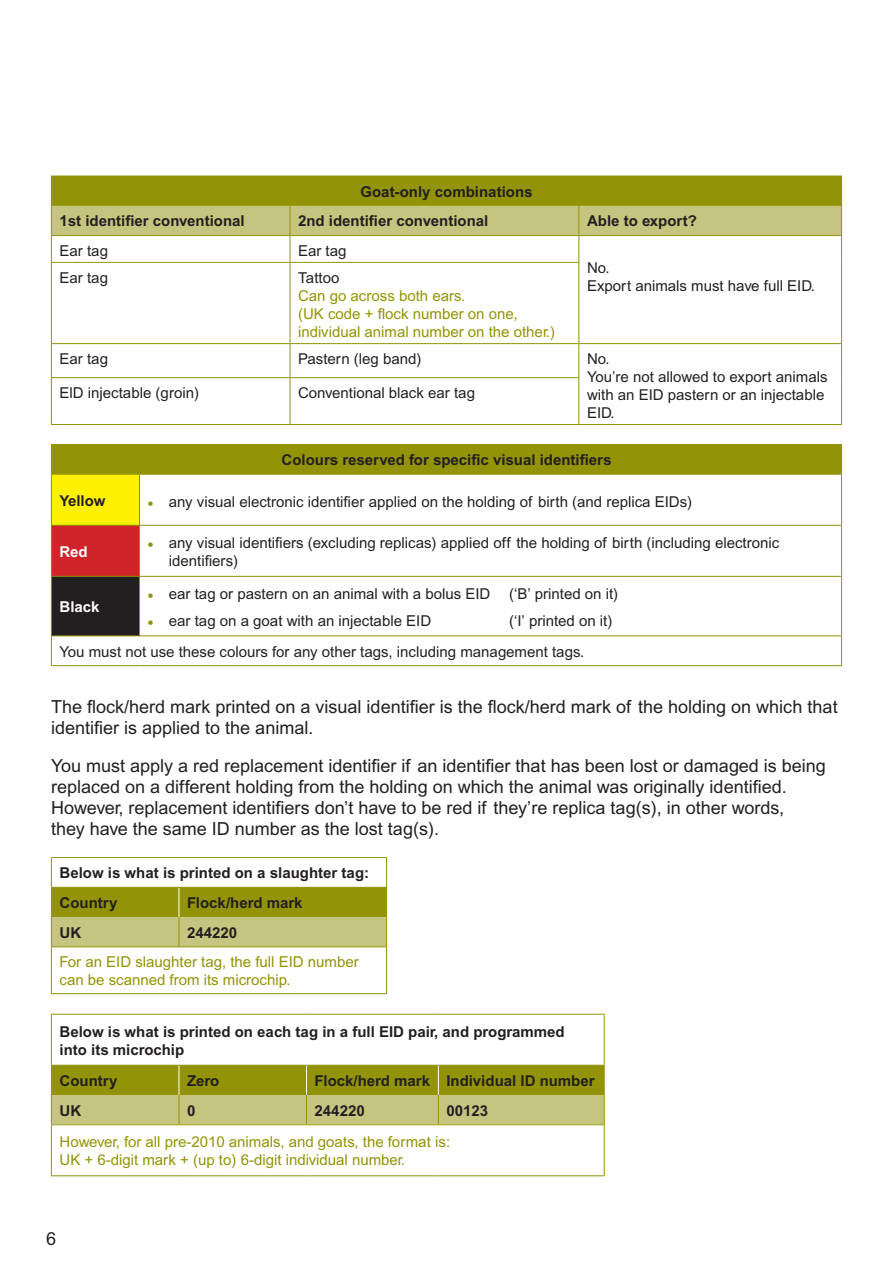
<style>
.page{position:relative;width:893px;height:1263px;background:#fff}
.page>*{position:absolute;margin:0;border:0;box-sizing:border-box;transform-origin:0 0}
.Body_Text{font:18px/21px "Arial";color:#231f20}
.t1{font:15px/18px "Arial";color:#231f20}
.t2{font:700 15px/30px "Arial";color:#231f20}
.t3{font:15px/18px "Arial";color:#929306}
.t4{font:700 15px "Arial";color:#fff}
.s1{color:#231f20}
.s2{font-size:18px;color:#929306}
.s3{font-weight:700;color:#231f20}
</style>
<div class="page">
<div style="left:51px;top:176px;width:791px;height:30px;background:#929306"></div>
<hr style="left:51px;top:424px;width:239px;height:1px;background:#929306">
<hr style="left:290px;top:424px;width:289px;height:1px;background:#929306">
<hr style="left:579px;top:424px;width:263px;height:1px;background:#929306">
<svg style="left:51px;top:206px;width:791px;height:218px"></svg>
<div style="left:51px;top:444px;width:791px;height:30px;background:#929306"></div>
<div style="left:51px;top:474px;width:88px;height:51px;background:#fff101"></div>
<div style="left:51px;top:525px;width:88px;height:51px;background:#d1232a"></div>
<div style="left:51px;top:576px;width:88px;height:60px;background:#231f20"></div>
<hr style="left:51px;top:475px;width:1px;height:50px;background:#929306">
<hr style="left:51px;top:526px;width:1px;height:50px;background:#929306">
<hr style="left:51px;top:577px;width:1px;height:58px;background:#929306">
<svg style="left:51px;top:636px;width:1px;height:29px"></svg>
<hr style="left:139px;top:475px;width:1px;height:50px;background:#929306">
<hr style="left:139px;top:526px;width:1px;height:50px;background:#929306">
<hr style="left:139px;top:577px;width:1px;height:58px;background:#929306">
<hr style="left:841px;top:475px;width:1px;height:50px;background:#929306">
<hr style="left:841px;top:526px;width:1px;height:50px;background:#929306">
<hr style="left:841px;top:577px;width:1px;height:58px;background:#929306">
<svg style="left:841px;top:636px;width:1px;height:29px"></svg>
<hr style="left:51px;top:474px;width:88px;height:1px;background:#929306">
<hr style="left:139px;top:474px;width:703px;height:1px;background:#929306">
<hr style="left:51px;top:525px;width:88px;height:1px;background:#929306">
<hr style="left:139px;top:525px;width:703px;height:1px;background:#929306">
<hr style="left:51px;top:576px;width:88px;height:1px;background:#929306">
<hr style="left:139px;top:576px;width:703px;height:1px;background:#929306">
<hr style="left:51px;top:635px;width:88px;height:1px;background:#929306">
<hr style="left:139px;top:635px;width:703px;height:1px;background:#929306">
<hr style="left:51px;top:665px;width:88px;height:1px;background:#929306">
<hr style="left:139px;top:665px;width:703px;height:1px;background:#929306">
<hr style="left:51px;top:857px;width:128px;height:1px;background:#929306">
<hr style="left:179px;top:857px;width:208px;height:1px;background:#929306">
<hr style="left:51px;top:947px;width:1px;height:46px;background:#929306">
<hr style="left:386px;top:947px;width:1px;height:46px;background:#929306">
<hr style="left:51px;top:993px;width:128px;height:1px;background:#929306">
<hr style="left:179px;top:993px;width:208px;height:1px;background:#929306">
<svg style="left:51px;top:858px;width:336px;height:89px"></svg>
<hr style="left:51px;top:1014px;width:1px;height:51px;background:#929306">
<hr style="left:51px;top:1014px;width:128px;height:1px;background:#929306">
<hr style="left:179px;top:1014px;width:128px;height:1px;background:#929306">
<hr style="left:307px;top:1014px;width:131px;height:1px;background:#929306">
<hr style="left:438px;top:1014px;width:167px;height:1px;background:#929306">
<hr style="left:51px;top:1125px;width:1px;height:50px;background:#929306">
<svg style="left:51px;top:1065px;width:554px;height:59px;background:#abab42"></svg>
<hr style="left:604px;top:1125px;width:1px;height:50px;background:#929306">
<hr style="left:51px;top:1124px;width:128px;height:1px;background:#929306">
<hr style="left:179px;top:1124px;width:128px;height:1px;background:#929306">
<hr style="left:307px;top:1124px;width:131px;height:1px;background:#929306">
<hr style="left:438px;top:1124px;width:167px;height:1px;background:#929306">
<hr style="left:51px;top:1175px;width:128px;height:1px;background:#929306">
<hr style="left:179px;top:1175px;width:128px;height:1px;background:#929306">
<hr style="left:307px;top:1175px;width:131px;height:1px;background:#929306">
<hr style="left:438px;top:1175px;width:167px;height:1px;background:#929306">
<hr style="left:179px;top:1065px;width:128px;height:1px;background:#929306">
<hr style="left:307px;top:1065px;width:131px;height:1px;background:#929306">
<hr style="left:438px;top:1065px;width:167px;height:1px;background:#929306">
<hr style="left:179px;top:1065px;width:1px;height:30px;background:#fff">
<hr style="left:604px;top:1014px;width:1px;height:51px;background:#929306">
<hr style="left:604px;top:1065px;width:1px;height:30px;background:#929306">
<hr style="left:306px;top:1065px;width:1px;height:30px;background:#fff">
<hr style="left:438px;top:1065px;width:1px;height:30px;background:#fff">
<p class="t2" style="left:360px;top:177px;width:174px">Goat-only combinations</p>
<p class="t2" style="left:60px;top:206px;width:187px">1st identifier conventional</p>
<p class="t2" style="left:298px;top:206px;width:192px">2nd identifier conventional</p>
<p class="t2" style="left:587px;top:206px;width:111px">Able to export?</p>
<p class="t1" style="left:60px;top:241px;width:50px">Ear tag</p>
<p class="t1" style="left:298px;top:241px;width:50px">Ear tag</p>
<p class="t1" style="left:587px;top:259px;width:229px">No.<br>Export animals must have full EID.</p>
<p class="t1" style="left:60px;top:268px;width:50px">Ear tag</p>
<p class="t3" style="left:298px;top:268px;width:258px"><span class="s1">Tattoo<br></span>Can go across both ears.<br>(UK code + flock number on one, individual animal number on the other.)</p>
<p class="t1" style="left:60px;top:350px;width:50px">Ear tag</p>
<p class="t1" style="left:298px;top:350px;width:125px">Pastern (leg band)</p>
<p class="t1" style="left:587px;top:350px;width:242px">No.<br>You’re not allowed to export animals with an EID pastern or an injectable<br>EID.</p>
<p class="t1" style="left:60px;top:384px;width:141px">ElD injectable (groin)</p>
<p class="t1" style="left:298px;top:384px;width:178px">Conventional black ear tag</p>
<p class="t2" style="left:282px;top:445px;width:331px">Colours reserved for specific visual identifiers</p>
<p class="t2" style="left:59px;top:485px;width:48px">Yellow</p>
<p class="t1" style="left:148px;top:492px;width:546px"><span class="s2">•</span> any visual electronic identifier applied on the holding of birth (and replica EIDs)</p>
<p class="t4" style="left:59px;top:543px;width:30px">Red</p>
<p class="t1" style="left:169px;top:534px;width:612px;text-indent:-21px"><span class="s2">•</span> any visual identifiers (excluding replicas) applied off the holding of birth (including electronic identifiers)</p>
<p class="t4" style="left:59px;top:598px;width:42px">Black</p>
<p class="t1" style="left:148px;top:585px;width:472px"><span class="s2">•</span> ear tag or pastern on an animal with a bolus EID (‘B’ printed on it)</p>
<p class="t1" style="left:148px;top:612px;width:285px"><span class="s2">•</span> ear tag on a goat with an injectable EID</p>
<p class="t1" style="left:59px;top:606px;width:554px;line-height:30.3px;text-indent:449px">(‘I’ printed on it)<br>You must not use these colours for any other tags, including management tags.</p>
<p class="Body_Text" style="left:51px;top:696px;width:788px">The flock/herd mark printed on a visual identifier is the flock/herd mark of the holding on which that identifier is applied to the animal.</p>
<p class="Body_Text" style="left:51px;top:755px;width:776px">You must apply a red replacement identifier if an identifier that has been lost or damaged is being replaced on a different holding from the holding on which the animal was originally identified.<br>However, replacement identifiers don’t have to be red if they’re replica tag(s), in other words,<br>they have the same ID number as the lost tag(s).</p>
<p class="t2" style="left:59px;top:858px;width:311px">Below is what is printed on a slaughter tag:<br>Country</p>
<p class="t2" style="left:187px;top:888px;width:117px">Flock/herd mark</p>
<p class="t3" style="left:59px;top:918px;width:301px;line-height:29.4px;text-align:center"><span class="s3">244220<br></span>For an EID slaughter tag, the full EID number</p>
<p class="t3" style="left:59px;top:971px;width:232px">can be scanned from its microchip.</p>
<p class="t2" style="left:59px;top:1022px;width:507px;line-height:18px">Below is what is printed on each tag in a full EID pair, and programmed into its microchip</p>
<p class="t2" style="left:59px;top:1066px;width:59px">Country</p>
<p class="t2" style="left:187px;top:1066px;width:34px">Zero</p>
<p class="t2" style="left:315px;top:1066px;width:281px">Flock/herd mark Individual ID number</p>
<p class="t2" style="left:59px;top:1095px;width:23px">UK</p>
<p class="t2" style="left:187px;top:1095px;width:10px">0</p>
<p class="t2" style="left:315px;top:1095px;width:52px">244220</p>
<p class="t2" style="left:59px;top:917px;width:23px">UK</p>
<p class="t3" style="left:59px;top:1094px;width:430px;line-height:31.5px;text-indent:387px"><span class="s3">00123<br></span>However, for all pre-2010 animals, and goats, the format is:</p>
<p class="t3" style="left:59px;top:1151px;width:347px">UK + 6-digit mark + (up to) 6-digit individual number.</p>
<p class="Body_Text" style="left:46px;top:1227px;width:12px">6</p>
</div>
